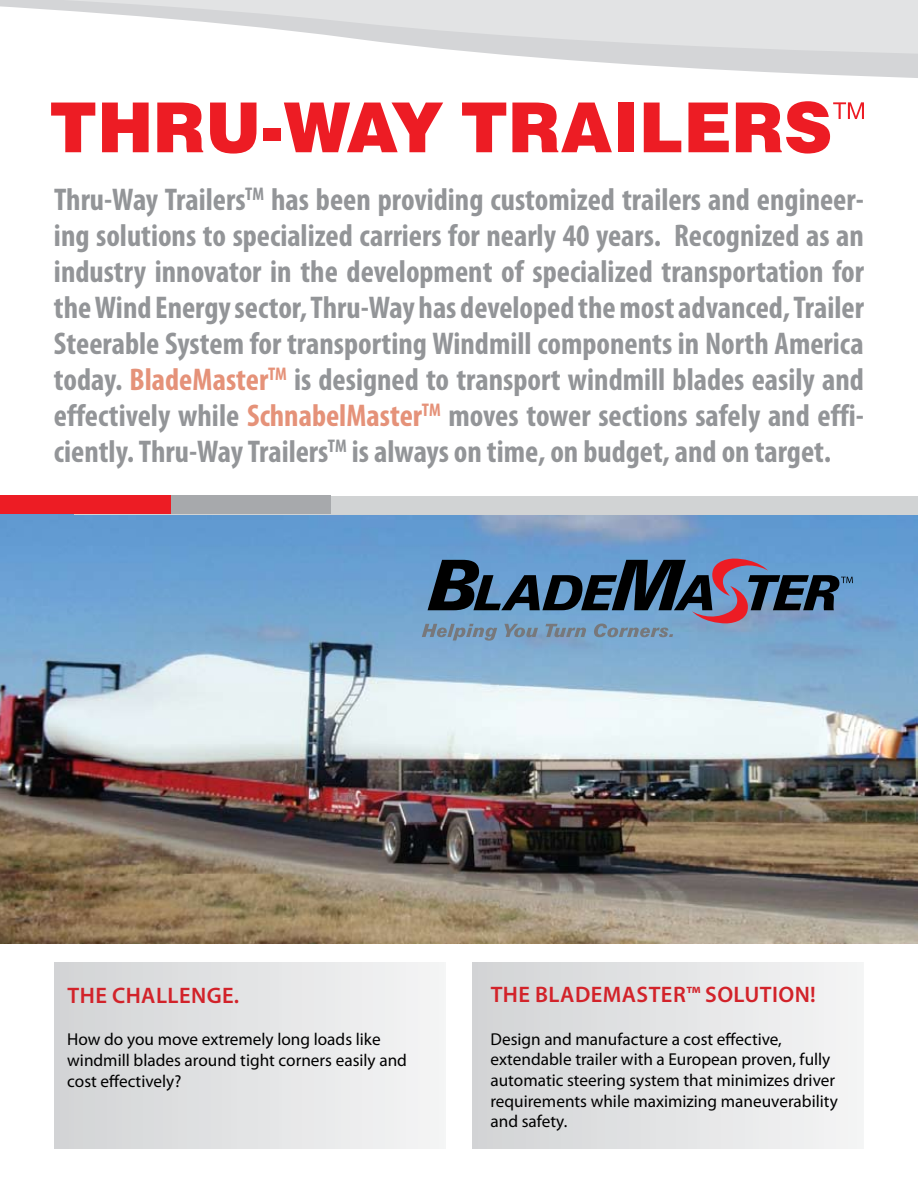
<style>
.page{position:relative;width:918px;height:1188px;background:#fff}
.page>*{position:absolute;margin:0;border:0;box-sizing:border-box;transform-origin:0 0}
.t1{font:700 condensed 31.5px/36px "Myriad Pro";color:#939598;text-align:justify}
.t2{font:600 22.5px "Myriad Pro";letter-spacing:.02em;color:#d2232a}
.t3{font:17.25px/20.7px "Myriad Pro";color:#000}
.s1{color:#e59279}
</style>
<div class="page">
<img style="left:0;top:514px;width:918px;height:430px">
<div style="left:472px;top:962px;width:392px;height:186px;background:linear-gradient(to right,#d2d4d5,#f4f5f5)"></div>
<div style="left:54px;top:962px;width:392px;height:186px;background:linear-gradient(to right,#d2d4d5,#f4f5f5)"></div>
<svg style="left:422px;top:559px;width:431px;height:82px;background:#587291"></svg>
<div style="left:75px;top:496px;width:843px;height:18px;background:#d1d3d4"></div>
<div style="left:26px;top:496px;width:305px;height:18px;background:#a7a9ac"></div>
<div style="left:0;top:496px;width:170px;height:18px;background:#ed1c24"></div>
<svg style="left:546px;top:58px;width:372px;height:20px;fill:#d4d5d7"></svg>
<svg style="left:0;top:0;width:918px;height:58px;fill:#e2e3e4"></svg>
<svg style="left:51px;top:103px;width:44px;height:49px"></svg>
<svg style="left:102px;top:103px;width:47px;height:49px"></svg>
<svg style="left:157px;top:103px;width:46px;height:49px"></svg>
<svg style="left:210px;top:103px;width:46px;height:51px"></svg>
<div style="left:263px;top:128px;width:18px;height:13px;background:#ed1c24"></div>
<svg style="left:284px;top:103px;width:159px;height:49px"></svg>
<svg style="left:462px;top:103px;width:44px;height:49px"></svg>
<svg style="left:512px;top:103px;width:100px;height:49px"></svg>
<div style="left:618px;top:103px;width:16px;height:49px;background:#ed1c24"></div>
<svg style="left:644px;top:103px;width:37px;height:49px"></svg>
<svg style="left:688px;top:103px;width:41px;height:49px"></svg>
<svg style="left:736px;top:101px;width:128px;height:53px"></svg>
<p class="t1" style="left:54px;top:181px;width:812px">Thru-Way Trailers<sup>TM</sup> has been providing customized trailers and engineer&shy;ing solutions to specialized carriers for nearly 40 years. Recognized as an industry innovator in the development of specialized transportation for the Wind Energy sector, Thru-Way has developed the most advanced, Trailer Steerable System for transporting Windmill components in North America today. <span class="s1">BladeMaster</span><sup>TM</sup> is designed to transport windmill blades easily and effectively while <span class="s1">SchnabelMaster</span><sup>TM</sup> moves tower sections safely and effi&shy;ciently. Thru-Way Trailers<sup>TM</sup> is always on time, on budget, and on target.</p>
<p class="t2" style="left:68px;top:981px;width:173px">THE CHALLENGE.</p>
<p class="t3" style="left:67px;top:1028px;width:341px;line-height:21.1px">How do you move extremely long loads like windmill blades around tight corners easily and cost effectively?</p>
<p class="t2" style="left:491px;top:981px;width:327px">THE BLADEMASTER™ SOLUTION!</p>
<p class="t3" style="left:490px;top:1028px;width:349px">Design and manufacture a cost effective, extendable trailer with a European proven, fully automatic steering system that minimizes driver requirements while maximizing maneuverability and safety.</p>
</div>
